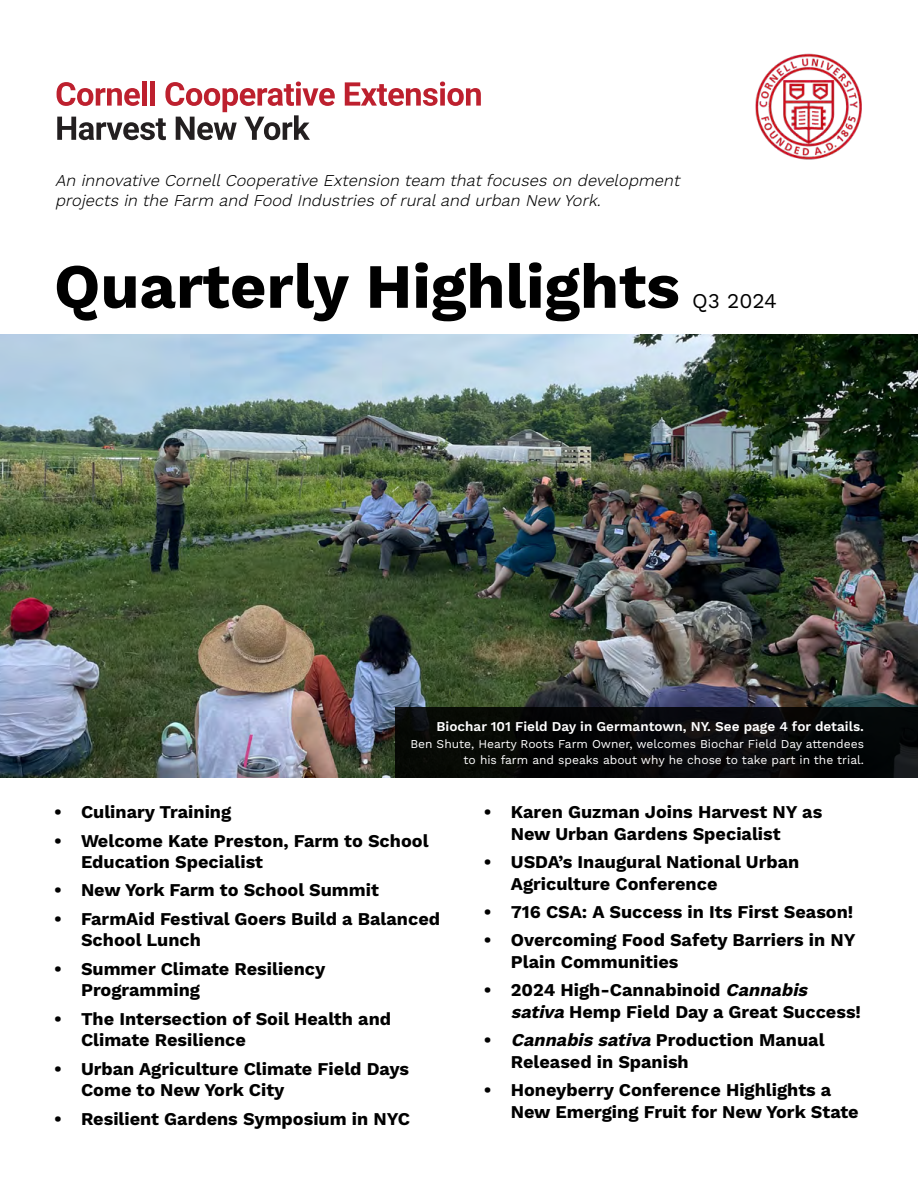
<style>
.page{position:relative;width:918px;height:1188px;background:#fff}
.page>*{position:absolute;margin:0;border:0;box-sizing:border-box;transform-origin:0 0}
.t1{font:700 63px "Work Sans";color:#000}
.t2{font:21px "Work Sans";color:#000}
.t3{font:700 18px/21.6px "Work Sans";color:#000}
.t4{font:italic 300 16.5px/19.8px "Work Sans";color:#000}
.t5{font:600 13.5px "Work Sans";color:#fff}
.t6{font:12px/16.5px "Work Sans";color:#fff;text-align:right}
.s1{font-style:italic}
</style>
<div class="page">
<div style="left:142px;top:81px;width:5px;height:25px;background:#bd202e"></div>
<div style="left:150px;top:81px;width:5px;height:25px;background:#bd202e"></div>
<svg style="left:345px;top:82px;width:136px;height:24px"></svg>
<svg style="left:57px;top:82px;width:278px;height:58px"></svg>
<img style="left:755px;top:53px;width:107px;height:107px">
<img style="left:0;top:334px;width:918px;height:444px">
<svg style="left:395px;top:707px;width:523px;height:71px;background:#060808"></svg>
<p class="t4" style="left:55px;top:172px;width:630px">An innovative CornellCooperative Extension team thatfocuses on development projects in the Farm and Food Industries ofruraland urban New York.</p>
<p class="t1" style="left:54px;top:250px;width:627px">Quarterly Highlights</p>
<p class="t2" style="left:692px;top:288px;width:86px">Q3 2024</p>
<p class="t5" style="left:437px;top:719px;width:429px">Biochar 101 Field Day in Germantown, NY. See page 4 for details.</p>
<p class="t6" style="left:410px;top:736px;width:455px">Ben Shute, Hearty Roots Farm Owner, welcomes Biochar Field Day attendees to his farm and speaks about why he chose to take part in the trial.</p>
<p class="t3" style="left:54px;top:802px;width:179px">• Culinary Training</p>
<p class="t3" style="left:81px;top:830px;width:349px;text-indent:-27px">• Welcome Kate Preston, Farm to School<br>Education Specialist</p>
<p class="t3" style="left:54px;top:880px;width:326px">• New York Farm to School Summit</p>
<p class="t3" style="left:81px;top:909px;width:361px;text-indent:-27px">• FarmAid Festival Goers Build a Balanced<br>School Lunch</p>
<p class="t3" style="left:81px;top:959px;width:246px;text-indent:-27px">• Summer Climate Resiliency<br>Programming</p>
<p class="t3" style="left:81px;top:1009px;width:312px;text-indent:-27px">• The Intersection of Soil Health and<br>Climate Resilience</p>
<p class="t3" style="left:81px;top:1059px;width:330px;text-indent:-27px">• Urban Agriculture Climate Field Days<br>Come to New York City</p>
<p class="t3" style="left:54px;top:1109px;width:358px">• Resilient Gardens Symposium in NYC</p>
<p class="t3" style="left:511px;top:802px;width:313px;text-indent:-27px">• Karen Guzman Joins Harvest NY as<br>New Urban Gardens Specialist</p>
<p class="t3" style="left:511px;top:852px;width:290px;text-indent:-27px">• USDA’s Inaugural National Urban<br>Agriculture Conference</p>
<p class="t3" style="left:484px;top:902px;width:371px">• 716 CSA: A Success in Its First Season!</p>
<p class="t3" style="left:511px;top:930px;width:346px;text-indent:-27px">• Overcoming Food Safety Barriers in NY<br>Plain Communities</p>
<p class="t3" style="left:511px;top:980px;width:352px;text-indent:-27px">• 2024 High-Cannabinoid <span class="s1">Cannabis sativa</span> Hemp Field Day a Great Success!</p>
<p class="t3" style="left:511px;top:1030px;width:315px;text-indent:-27px">• <span class="s1">Cannabis sativa</span> Production Manual<br>Released in Spanish</p>
<p class="t3" style="left:511px;top:1080px;width:349px;text-indent:-27px">• Honeyberry Conference Highlights a<br>New Emerging Fruit for New York State</p>
</div>
